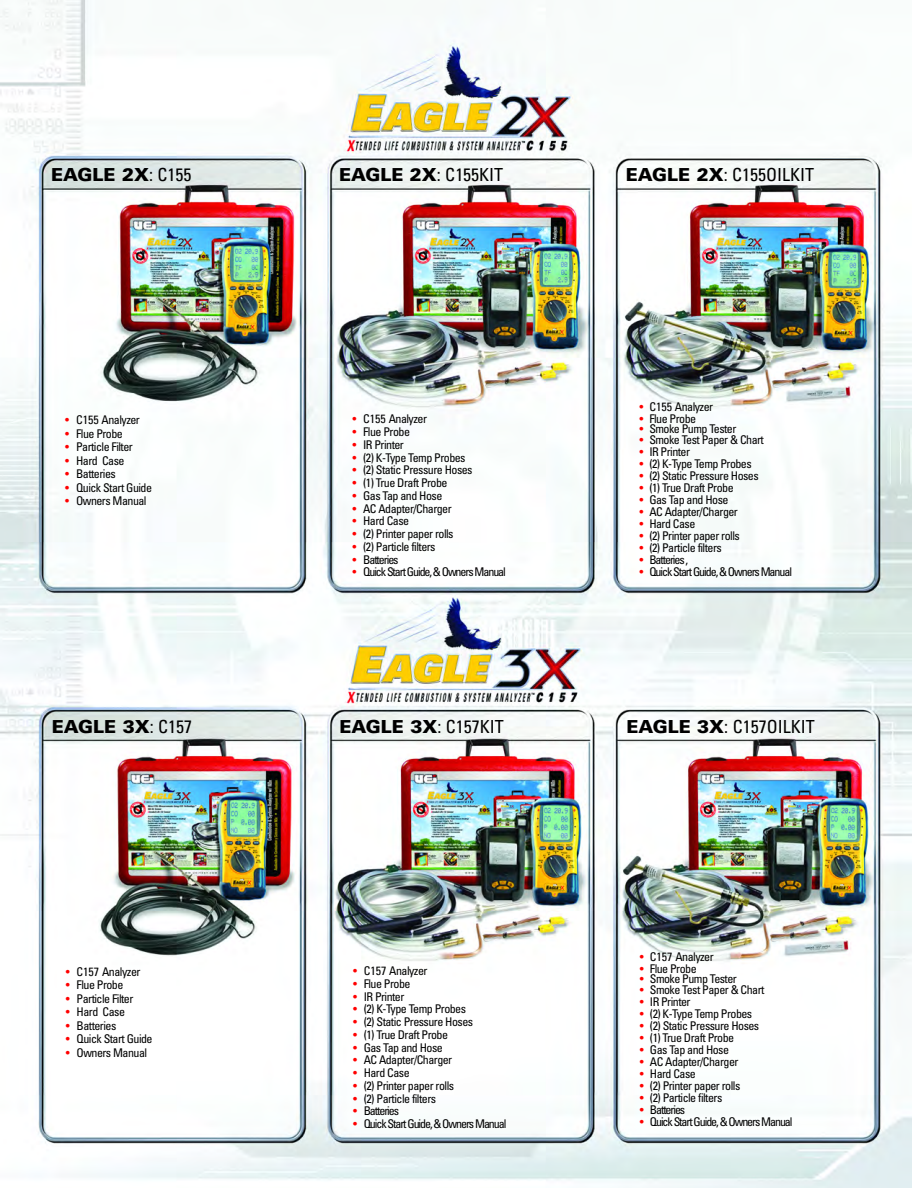
<style>
.page{position:relative;width:918px;height:1188px;background:#fff}
.page>*{position:absolute;margin:0;border:0;box-sizing:border-box;transform-origin:0 0}
.t1{font:condensed 18px "Univers LT Std";color:#000}
.t2{font:900 18px "Univers LT Std";color:#000}
.t3{font:condensed 12px "Univers LT Std";letter-spacing:-.045em;color:#000}
.t4{font:condensed 12px "Univers LT Std";letter-spacing:-.09em;color:#000}
.s1{font-weight:400;font-stretch:condensed}
.s2{font-weight:900;font-stretch:normal}
.s3{color:#f00}
</style>
<div class="page">
<img style="left:0;top:0;width:912px;height:1188px">
<h1 class="t2" style="left:51px;top:168px;width:142px">EAGLE 2X<span class="s1">: C155</span></h1>
<h1 class="t1" style="left:339px;top:168px;width:166px"><span class="s2">EAGLE 2X</span>: C155KIT</h1>
<h1 class="t1" style="left:626px;top:168px;width:190px"><span class="s2">EAGLE 2X</span>: C155OILKIT</h1>
<p class="t3" style="left:65px;top:416px;width:76px"><span class="s3">•</span> C155 Analyzer</p>
<p class="t3" style="left:65px;top:429px;width:59px"><span class="s3">•</span> Flue Probe</p>
<p class="t3" style="left:65px;top:443px;width:69px"><span class="s3">•</span> Particle Filter</p>
<p class="t3" style="left:65px;top:456px;width:61px"><span class="s3">•</span> Hard Case</p>
<p class="t3" style="left:65px;top:470px;width:52px"><span class="s3">•</span> Batteries</p>
<p class="t3" style="left:65px;top:483px;width:88px"><span class="s3">•</span> Quick Start Guide</p>
<p class="t3" style="left:65px;top:497px;width:83px"><span class="s3">•</span> Owners Manual</p>
<p class="t3" style="left:353px;top:415px;width:76px"><span class="s3">•</span> C155 Analyzer</p>
<p class="t3" style="left:353px;top:428px;width:59px"><span class="s3">•</span> Flue Probe</p>
<p class="t3" style="left:353px;top:440px;width:53px"><span class="s3">•</span> IR Printer</p>
<p class="t3" style="left:353px;top:453px;width:115px"><span class="s3">•</span> (2) K-Type Temp Probes</p>
<p class="t3" style="left:353px;top:466px;width:122px"><span class="s3">•</span> (2) Static Pressure Hoses</p>
<p class="t3" style="left:353px;top:479px;width:96px"><span class="s3">•</span> (1) True Draft Probe</p>
<p class="t3" style="left:353px;top:491px;width:91px"><span class="s3">•</span> Gas Tap and Hose</p>
<p class="t3" style="left:353px;top:504px;width:101px"><span class="s3">•</span> AC Adapter/Charger</p>
<p class="t3" style="left:353px;top:517px;width:58px"><span class="s3">•</span> Hard Case</p>
<p class="t3" style="left:353px;top:530px;width:103px"><span class="s3">•</span> (2) Printer paper rolls</p>
<p class="t3" style="left:353px;top:542px;width:85px"><span class="s3">•</span> (2) Particle filters</p>
<p class="t4" style="left:353px;top:555px;width:48px"><span class="s3">•</span> Batteries</p>
<p class="t4" style="left:353px;top:568px;width:155px"><span class="s3">•</span> Quick Start Guide, &amp; Owners Manual</p>
<p class="t3" style="left:639px;top:402px;width:75px"><span class="s3">•</span> C155 Analyzer</p>
<p class="t3" style="left:639px;top:414px;width:58px"><span class="s3">•</span> Flue Probe</p>
<p class="t3" style="left:639px;top:425px;width:98px"><span class="s3">•</span> Smoke Pump Tester</p>
<p class="t3" style="left:639px;top:435px;width:126px"><span class="s3">•</span> Smoke Test Paper &amp; Chart</p>
<p class="t3" style="left:639px;top:447px;width:52px"><span class="s3">•</span> IR Printer</p>
<p class="t3" style="left:639px;top:459px;width:114px"><span class="s3">•</span> (2) K-Type Temp Probes</p>
<p class="t3" style="left:639px;top:471px;width:121px"><span class="s3">•</span> (2) Static Pressure Hoses</p>
<p class="t3" style="left:639px;top:483px;width:96px"><span class="s3">•</span> (1) True Draft Probe</p>
<p class="t3" style="left:639px;top:495px;width:91px"><span class="s3">•</span> Gas Tap and Hose</p>
<p class="t3" style="left:639px;top:507px;width:100px"><span class="s3">•</span> AC Adapter/Charger</p>
<p class="t3" style="left:639px;top:519px;width:57px"><span class="s3">•</span> Hard Case</p>
<p class="t3" style="left:639px;top:531px;width:102px"><span class="s3">•</span> (2) Printer paper rolls</p>
<p class="t3" style="left:639px;top:543px;width:84px"><span class="s3">•</span> (2) Particle filters</p>
<p class="t4" style="left:639px;top:555px;width:50px"><span class="s3">•</span> Batteries ,</p>
<p class="t4" style="left:639px;top:567px;width:154px"><span class="s3">•</span> Quick Start Guide, &amp; Owners Manual</p>
<h1 class="t2" style="left:52px;top:720px;width:142px">EAGLE 3X<span class="s1">: C157</span></h1>
<h1 class="t1" style="left:340px;top:720px;width:166px"><span class="s2">EAGLE 3X</span>: C157KIT</h1>
<h1 class="t1" style="left:626px;top:720px;width:190px"><span class="s2">EAGLE 3X</span>: C157OILKIT</h1>
<p class="t3" style="left:66px;top:967px;width:76px"><span class="s3">•</span> C157 Analyzer</p>
<p class="t3" style="left:66px;top:981px;width:59px"><span class="s3">•</span> Flue Probe</p>
<p class="t3" style="left:66px;top:994px;width:69px"><span class="s3">•</span> Particle Filter</p>
<p class="t3" style="left:66px;top:1008px;width:61px"><span class="s3">•</span> Hard Case</p>
<p class="t3" style="left:66px;top:1021px;width:52px"><span class="s3">•</span> Batteries</p>
<p class="t3" style="left:66px;top:1035px;width:88px"><span class="s3">•</span> Quick Start Guide</p>
<p class="t3" style="left:66px;top:1048px;width:83px"><span class="s3">•</span> Owners Manual</p>
<p class="t3" style="left:353px;top:966px;width:76px"><span class="s3">•</span> C157 Analyzer</p>
<p class="t3" style="left:353px;top:979px;width:59px"><span class="s3">•</span> Flue Probe</p>
<p class="t3" style="left:353px;top:992px;width:53px"><span class="s3">•</span> IR Printer</p>
<p class="t3" style="left:353px;top:1005px;width:115px"><span class="s3">•</span> (2) K-Type Temp Probes</p>
<p class="t3" style="left:353px;top:1017px;width:122px"><span class="s3">•</span> (2) Static Pressure Hoses</p>
<p class="t3" style="left:353px;top:1030px;width:97px"><span class="s3">•</span> (1) True Draft Probe</p>
<p class="t3" style="left:353px;top:1043px;width:91px"><span class="s3">•</span> Gas Tap and Hose</p>
<p class="t3" style="left:353px;top:1056px;width:101px"><span class="s3">•</span> AC Adapter/Charger</p>
<p class="t3" style="left:353px;top:1068px;width:58px"><span class="s3">•</span> Hard Case</p>
<p class="t3" style="left:353px;top:1081px;width:103px"><span class="s3">•</span> (2) Printer paper rolls</p>
<p class="t3" style="left:353px;top:1094px;width:85px"><span class="s3">•</span> (2) Particle filters</p>
<p class="t4" style="left:353px;top:1107px;width:48px"><span class="s3">•</span> Batteries</p>
<p class="t4" style="left:353px;top:1119px;width:155px"><span class="s3">•</span> Quick Start Guide, &amp; Owners Manual</p>
<p class="t3" style="left:640px;top:952px;width:75px"><span class="s3">•</span> C157 Analyzer</p>
<p class="t3" style="left:640px;top:964px;width:58px"><span class="s3">•</span> Flue Probe</p>
<p class="t3" style="left:640px;top:975px;width:98px"><span class="s3">•</span> Smoke Pump Tester</p>
<p class="t3" style="left:640px;top:985px;width:126px"><span class="s3">•</span> Smoke Test Paper &amp; Chart</p>
<p class="t3" style="left:640px;top:997px;width:52px"><span class="s3">•</span> IR Printer</p>
<p class="t3" style="left:640px;top:1009px;width:114px"><span class="s3">•</span> (2) K-Type Temp Probes</p>
<p class="t3" style="left:640px;top:1021px;width:121px"><span class="s3">•</span> (2) Static Pressure Hoses</p>
<p class="t3" style="left:640px;top:1033px;width:96px"><span class="s3">•</span> (1) True Draft Probe</p>
<p class="t3" style="left:640px;top:1045px;width:91px"><span class="s3">•</span> Gas Tap and Hose</p>
<p class="t3" style="left:640px;top:1057px;width:100px"><span class="s3">•</span> AC Adapter/Charger</p>
<p class="t3" style="left:640px;top:1069px;width:57px"><span class="s3">•</span> Hard Case</p>
<p class="t3" style="left:640px;top:1081px;width:102px"><span class="s3">•</span> (2) Printer paper rolls</p>
<p class="t3" style="left:640px;top:1093px;width:84px"><span class="s3">•</span> (2) Particle filters</p>
<p class="t4" style="left:640px;top:1105px;width:47px"><span class="s3">•</span> Batteries</p>
<p class="t4" style="left:640px;top:1117px;width:154px"><span class="s3">•</span> Quick Start Guide, &amp; Owners Manual</p>
</div>
